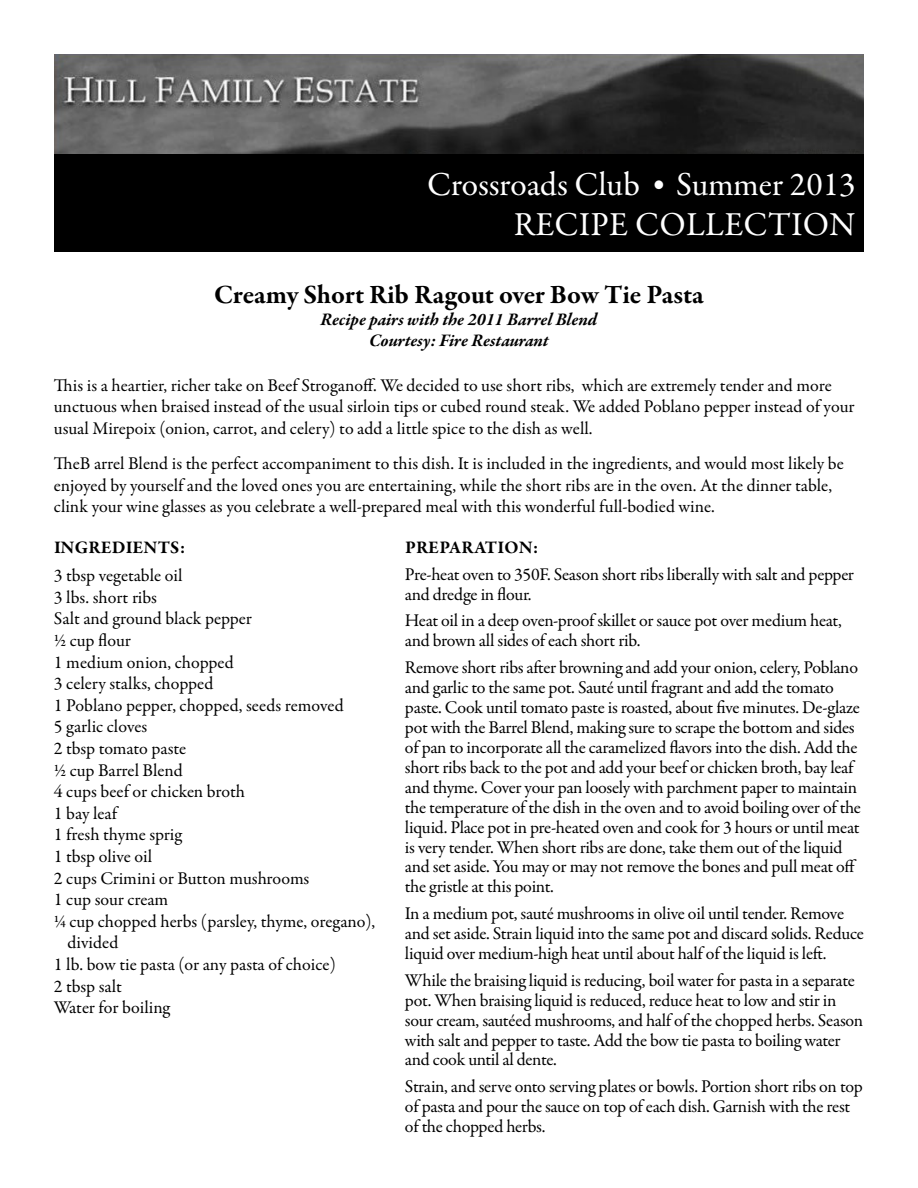
<style>
.page{position:relative;width:918px;height:1188px;background:#fff}
.page>*{position:absolute;margin:0;border:0;box-sizing:border-box;transform-origin:0 0}
.t1{font:33.75px/40.5px "Garamond Premr Pro";color:#fff;text-align:right}
.t2{font:700 27px "Garamond Premr Pro";color:#000}
.t3{font:18px/20px "Garamond Premr Pro";letter-spacing:-.01em;color:#000}
.t4{font:italic 700 18px/21.6px "Garamond Premr Pro";letter-spacing:-.005em;color:#000;text-align:center}
.t5{font:700 18px "Garamond Premr Pro";letter-spacing:.015em;color:#000}
.s1{font-size:27px}
</style>
<div class="page">
<img style="left:54px;top:54px;width:810px;height:100px">
<div style="left:54px;top:154px;width:810px;height:98px;background:#000"></div>
<h1 class="t1" style="left:427px;top:165px;width:430px">Crossroads Club <span class="s1">•</span> Summer 2013<br>RECIPE COLLECTION</h1>
<h2 class="t2" style="left:214px;top:278px;width:491px">Creamy Short Rib Ragout over Bow Tie Pasta</h2>
<p class="t4" style="left:321px;top:309px;width:278px">Recipe pairs with the 2011 Barrel Blend<br>Courtesy: Fire Restaurant</p>
<p class="t3" style="left:54px;top:375px;width:802px;line-height:21.6px">This is a heartier, richer take on Beef Stroganoff. We decided to use short ribs, which are extremely tender and more unctuous when braised instead of the usual sirloin tips or cubed round steak. We added Poblano pepper instead of your usual Mirepoix (onion, carrot, and celery) to add a little spice to the dish as well.</p>
<p class="t3" style="left:54px;top:453px;width:791px;line-height:21.6px">TheB arrel Blend is the perfect accompaniment to this dish. It is included in the ingredients, and would most likely be enjoyed by yourself and the loved ones you are entertaining, while the short ribs are in the oven. At the dinner table, clink your wine glasses as you celebrate a well-prepared meal with this wonderful full-bodied wine.</p>
<p class="t5" style="left:54px;top:536px;width:133px">INGREDIENTS:</p>
<p class="t3" style="left:54px;top:566px;width:130px">3 tbsp vegetable oil</p>
<p class="t3" style="left:54px;top:588px;width:105px">3 lbs. short ribs</p>
<p class="t3" style="left:54px;top:609px;width:199px">Salt and ground black pepper</p>
<p class="t3" style="left:54px;top:631px;width:78px">½ cup flour</p>
<p class="t3" style="left:54px;top:652px;width:181px">1 medium onion, chopped</p>
<p class="t3" style="left:54px;top:674px;width:161px">3 celery stalks, chopped</p>
<p class="t3" style="left:54px;top:696px;width:291px">1 Poblano pepper, chopped, seeds removed</p>
<p class="t3" style="left:54px;top:717px;width:95px">5 garlic cloves</p>
<p class="t3" style="left:54px;top:739px;width:134px">2 tbsp tomato paste</p>
<p class="t3" style="left:54px;top:760px;width:130px">½ cup Barrel Blend</p>
<p class="t3" style="left:54px;top:782px;width:193px">4 cups beef or chicken broth</p>
<p class="t3" style="left:54px;top:804px;width:65px">1 bay leaf</p>
<p class="t3" style="left:54px;top:825px;width:129px">1 fresh thyme sprig</p>
<p class="t3" style="left:54px;top:847px;width:100px">1 tbsp olive oil</p>
<p class="t3" style="left:54px;top:868px;width:257px">2 cups Crimini or Button mushrooms</p>
<p class="t3" style="left:54px;top:890px;width:116px">1 cup sour cream</p>
<p class="t3" style="left:54px;top:912px;width:323px">¼ cup chopped herbs (parsley, thyme, oregano),</p>
<p class="t3" style="left:67px;top:933px;width:52px">divided</p>
<p class="t3" style="left:54px;top:955px;width:283px">1 lb. bow tie pasta (or any pasta of choice)</p>
<p class="t3" style="left:54px;top:976px;width:69px">2 tbsp salt</p>
<p class="t3" style="left:54px;top:998px;width:118px">Water for boiling</p>
<p class="t5" style="left:405px;top:536px;width:135px">PREPARATION:</p>
<p class="t3" style="left:405px;top:565px;width:451px">Pre-heat oven to 350F. Season short ribs liberally with salt and pepper and dredge in flour.</p>
<p class="t3" style="left:405px;top:611px;width:438px">Heat oil in a deep oven-proof skillet or sauce pot over medium heat, and brown all sides of each short rib.</p>
<p class="t3" style="left:405px;top:658px;width:458px">Remove short ribs after browning and add your onion, celery, Poblano and garlic to the same pot. Sauté until fragrant and add the tomato paste. Cook until tomato paste is roasted, about five minutes. De-glaze pot with the Barrel Blend, making sure to scrape the bottom and sides of pan to incorporate all the caramelized flavors into the dish. Add the short ribs back to the pot and add your beef or chicken broth, bay leaf and thyme. Cover your pan loosely with parchment paper to maintain the temperature of the dish in the oven and to avoid boiling over of the liquid. Place pot in pre-heated oven and cook for 3 hours or until meat is very tender. When short ribs are done, take them out of the liquid and set aside. You may or may not remove the bones and pull meat off the gristle at this point.</p>
<p class="t3" style="left:405px;top:904px;width:460px">In a medium pot, sauté mushrooms in olive oil until tender. Remove and set aside. Strain liquid into the same pot and discard solids. Reduce liquid over medium-high heat until about half of the liquid is left.</p>
<p class="t3" style="left:405px;top:970px;width:460px">While the braising liquid is reducing, boil water for pasta in a separate pot. When braising liquid is reduced, reduce heat to low and stir in sour cream, sautéed mushrooms, and half of the chopped herbs. Season with salt and pepper to taste. Add the bow tie pasta to boiling water and cook until al dente.</p>
<p class="t3" style="left:405px;top:1077px;width:459px">Strain, and serve onto serving plates or bowls. Portion short ribs on top of pasta and pour the sauce on top of each dish. Garnish with the rest of the chopped herbs.</p>
</div>
